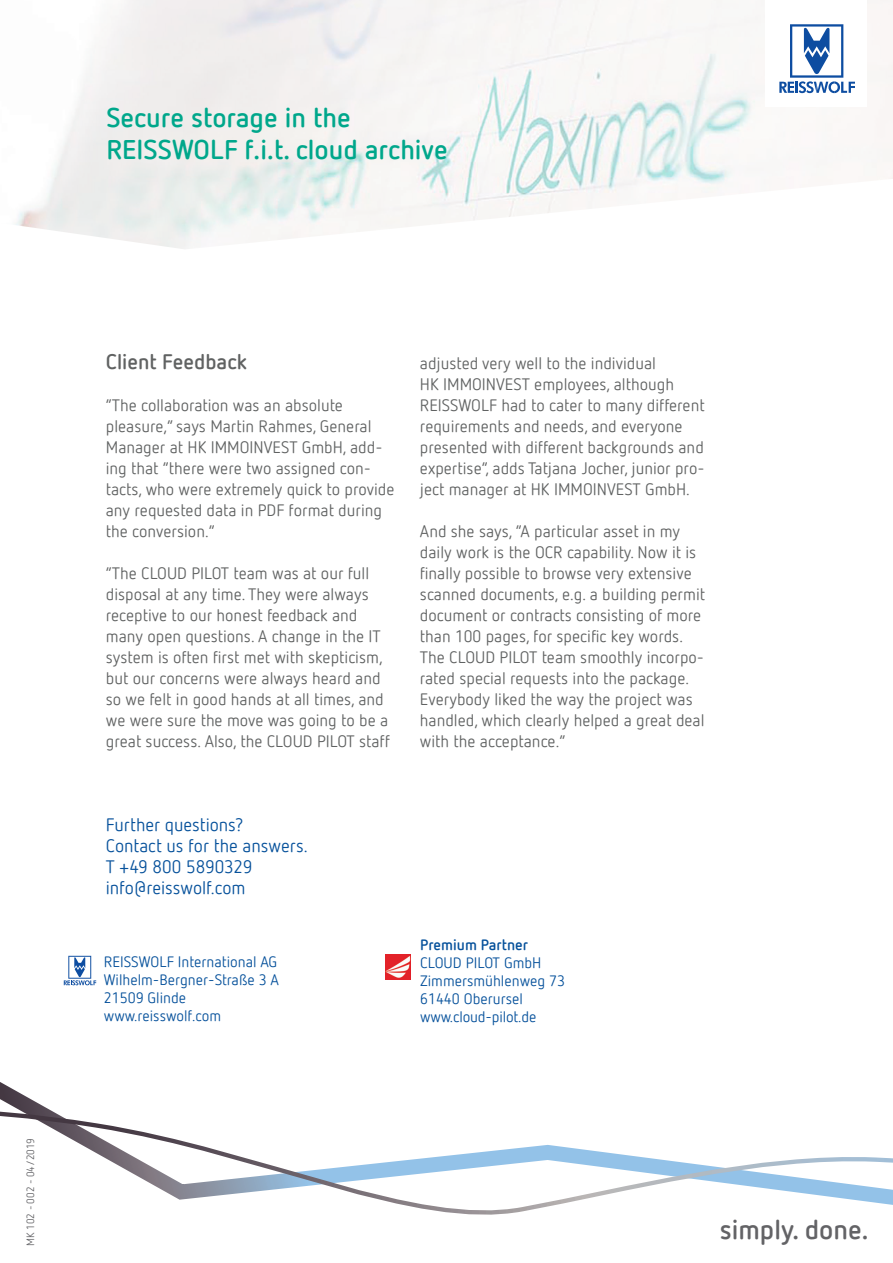
<style>
.page{position:relative;width:893px;height:1263px;background:#fff}
.page>*{position:absolute;margin:0;border:0;box-sizing:border-box;transform-origin:0 0}
.t1{font:700 27px/32.4px "Netto Offc Pro";color:#00a78b}
.t2{font:700 27px "Netto Offc Pro";color:#636366}
.t3{font:700 21px "Netto Offc Pro";color:#606262}
.t4{font:18px/21px "Netto Offc Pro";letter-spacing:-.005em;color:#06519b}
.t5{font:16.5px/21px "Netto Offc Pro";color:#606262}
.t6{font:15px/18px "Netto Offc Pro";color:#06519b}
.t7{font:700 15px "Netto Offc Pro";color:#06519b}
.t8{font:10.5px "Netto Offc Pro";color:#636366}
</style>
<div class="page">
<img style="left:15px;top:0;width:878px;height:249px">
<svg style="left:0;top:1082px;width:893px;height:133px"></svg>
<svg style="left:64px;top:956px;width:32px;height:29px"></svg>
<img style="left:386px;top:955px;width:24px;height:24px">
<div style="left:765px;top:0;width:102px;height:107px;background:#fff"></div>
<svg style="left:779px;top:24px;width:76px;height:69px"></svg>
<h1 class="t1" style="left:106px;top:100px;width:343px">Secure storage in the<br>REISSWOLF f.i.t. cloud archive</h1>
<p class="t8" style="left:24px;top:1246px;width:110px;rotate:-90deg">MK 102 - 002 - 04/2019</p>
<p class="t3" style="left:106px;top:348px;width:142px">Client Feedback</p>
<p class="t5" style="left:106px;top:394px;width:290px">“The collaboration was an absolute pleasure,” says Martin Rahmes, General Manager at HK IMMOINVEST GmbH, add&shy;ing that “there were two assigned con&shy;tacts, who were extremely quick to provide any requested data in PDF format during the conversion.”</p>
<p class="t5" style="left:106px;top:562px;width:285px">“The CLOUD PILOT team was at our full disposal at any time. They were always receptive to our honest feedback and many open questions. A change in the IT system is often first met with skepticism, but our concerns were always heard and so we felt in good hands at all times, and we were sure the move was going to be a great success. Also, the CLOUD PILOT staff</p>
<p class="t5" style="left:420px;top:352px;width:286px">adjusted very well to the individual<br>HK IMMOINVEST employees, although REISSWOLF had to cater to many different requirements and needs, and everyone presented with different backgrounds and expertise”, adds Tatjana Jocher, junior pro&shy;ject manager at HK IMMOINVEST GmbH.</p>
<p class="t5" style="left:420px;top:520px;width:287px">And she says, “A particular asset in my daily work is the OCR capability. Now it is finally possible to browse very extensive scanned documents, e.g. a building permit document or contracts consisting of more than 100 pages, for specific key words.<br>The CLOUD PILOT team smoothly incorpo&shy;rated special requests into the package.<br>Everybody liked the way the project was handled, which clearly helped a great deal with the acceptance.”</p>
<p class="t4" style="left:106px;top:814px;width:203px">Further questions?<br>Contact us for the answers.<br>T +49 800 5890329 info@reisswolf.com</p>
<p class="t6" style="left:104px;top:952px;width:177px">REISSWOLF International AG<br>Wilhelm-Bergner-Straße 3 A<br>21509 Glinde www.reisswolf.com</p>
<p class="t7" style="left:420px;top:934px;width:110px">Premium Partner</p>
<p class="t6" style="left:420px;top:953px;width:147px">CLOUD PILOT GmbH<br>Zimmersmühlenweg 73<br>61440 Oberursel www.cloud-pilot.de</p>
<h1 class="t2" style="left:720px;top:1211px;width:151px">simply. done.</h1>
</div>
